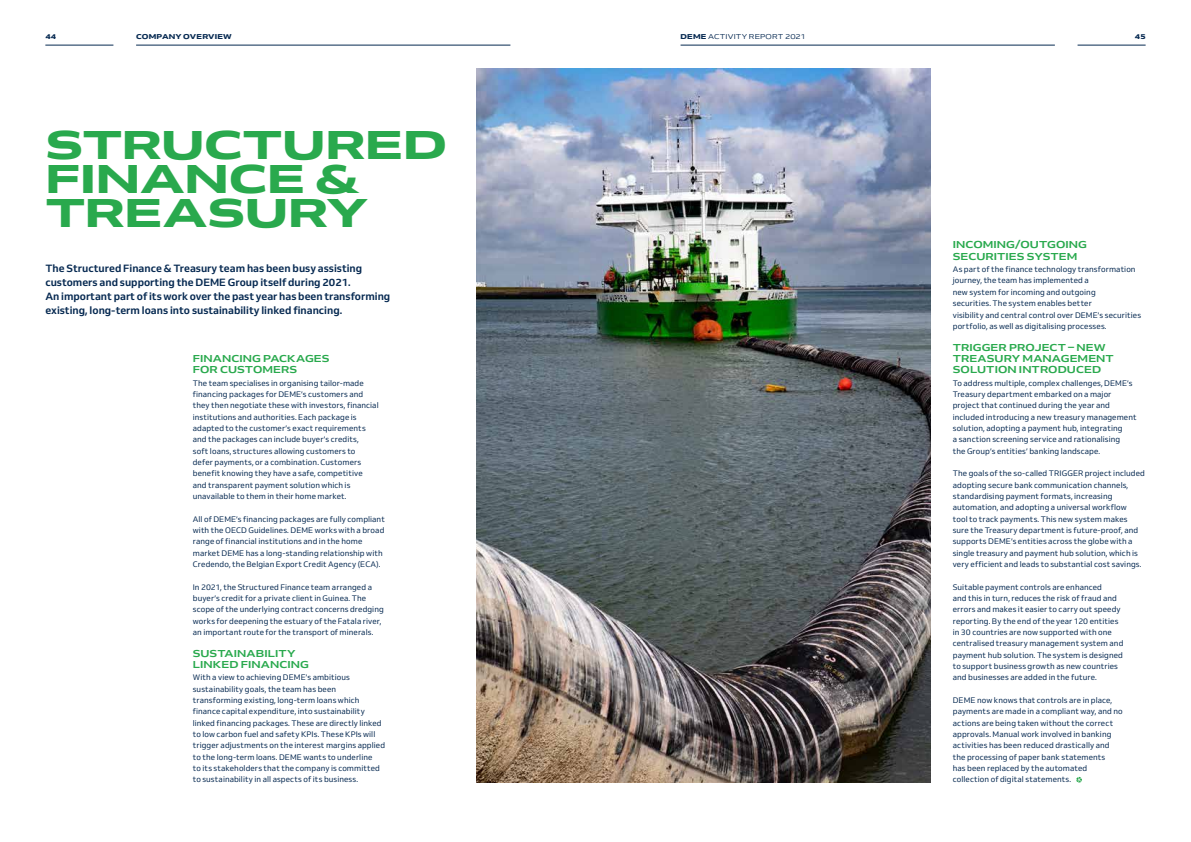
<style>
.page{position:relative;width:1191px;height:842px;background:#fff}
.page>*{position:absolute;margin:0;border:0;box-sizing:border-box;transform-origin:0 0}
.t1{font:800 expanded 40px/34px "Venn";letter-spacing:-.005em;color:#29a94d}
.t2{font:700 10.5px/14px "Venn";color:#062951}
.t3{font:700 semi-expanded 10px/11.3px "Venn";letter-spacing:.005em;color:#29a94d}
.t4{font:8px/11.3px "Venn";letter-spacing:.01em;color:#062951}
.t5{font:7px "Venn Semi Ex";letter-spacing:.02em;color:#062951}
.t6{font:800 7px "Venn Semi Ex";letter-spacing:.03em;color:#062951}
.s1{font-weight:800}
</style>
<div class="page">
<hr style="left:45px;top:45px;width:68px;height:1px;background:#062951">
<hr style="left:1077px;top:45px;width:68px;height:1px;background:#062951">
<hr style="left:136px;top:45px;width:374px;height:1px;background:#062951">
<hr style="left:680px;top:45px;width:374px;height:1px;background:#062951">
<img style="left:476px;top:68px;width:454px;height:714px">
<svg style="left:1076px;top:777px;width:6px;height:5px"></svg>
<p class="t6" style="left:45px;top:32px;width:12px">44</p>
<p class="t6" style="left:136px;top:32px;width:97px">COMPANY OVERVIEW</p>
<p class="t5" style="left:680px;top:32px;width:127px"><span class="s1">DEME</span> ACTIVITY REPORT 2021</p>
<p class="t6" style="left:1135px;top:32px;width:12px">45</p>
<h1 class="t1" style="left:45px;top:127px;width:403px">STRUCTURED<br>FINANCE &amp;<br>TREASURY</h1>
<p class="t2" style="left:45px;top:261px;width:346px">The Structured Finance &amp; Treasury team has been busy assisting customers and supporting the DEME Group itself during 2021.<br>An important part of its work over the past year has been transforming existing, long-term loans into sustainability linked financing.</p>
<p class="t3" style="left:193px;top:352px;width:138px">FINANCING PACKAGES<br>FOR CUSTOMERS</p>
<p class="t4" style="left:193px;top:377px;width:187px">The team specialises in organising tailor-made financing packages for DEME’s customers and they then negotiate these with investors, financial institutions and authorities. Each package is adapted to the customer’s exact requirements and the packages can include buyer’s credits,<br>soft loans, structures allowing customers to<br>defer payments, or a combination. Customers benefit knowing they have a safe, competitive<br>and transparent payment solution which is unavailable to them in their home market.</p>
<p class="t4" style="left:193px;top:513px;width:194px">All of DEME’s financing packages are fully compliant with the OECD Guidelines. DEME works with a broad range of financial institutions and in the home market DEME has a long-standing relationship with Credendo, the Belgian Export Credit Agency (ECA).</p>
<p class="t4" style="left:193px;top:581px;width:192px">In 2021, the Structured Finance team arranged a buyer’s credit for a private client in Guinea. The scope of the underlying contract concerns dredging works for deepening the estuary of the Fatala river, an important route for the transport of minerals.</p>
<p class="t3" style="left:193px;top:647px;width:117px">SUSTAINABILITY<br>LINKED FINANCING</p>
<p class="t4" style="left:193px;top:672px;width:194px">With a view to achieving DEME’s ambitious sustainability goals, the team has been transforming existing, long-term loans which finance capital expenditure, into sustainability linked financing packages. These are directly linked to low carbon fuel and safety KPIs. These KPIs will trigger adjustments on the interest margins applied to the long-term loans. DEME wants to underline<br>to its stakeholders that the company is committed to sustainability in all aspects of its business.</p>
<p class="t3" style="left:952px;top:239px;width:136px">INCOMING/OUTGOING<br>SECURITIES SYSTEM</p>
<p class="t4" style="left:952px;top:264px;width:190px">As part of the finance technology transformation journey, the team has implemented a<br>new system for incoming and outgoing<br>securities. The system enables better<br>visibility and central control over DEME’s securities portfolio, as well as digitalising processes.</p>
<p class="t3" style="left:952px;top:341px;width:163px">TRIGGER PROJECT – NEW<br>TREASURY MANAGEMENT<br>SOLUTION INTRODUCED</p>
<p class="t4" style="left:952px;top:377px;width:185px">To address multiple, complex challenges, DEME’s Treasury department embarked on a major project that continued during the year and included introducing a new treasury management solution, adopting a payment hub, integrating<br>a sanction screening service and rationalising<br>the Group’s entities’ banking landscape.</p>
<p class="t4" style="left:952px;top:468px;width:194px">The goals of the so-called TRIGGER project included adopting secure bank communication channels, standardising payment formats, increasing automation, and adopting a universal workflow<br>tool to track payments. This new system makes sure the Treasury department is future-proof, and supports DEME’s entities across the globe with a single treasury and payment hub solution, which is very efficient and leads to substantial cost savings.</p>
<p class="t4" style="left:952px;top:581px;width:172px">Suitable payment controls are enhanced<br>and this in turn, reduces the risk of fraud and errors and makes it easier to carry out speedy reporting. By the end of the year 120 entities in 30 countries are now supported with one centralised treasury management system and payment hub solution. The system is designed to support business growth as new countries and businesses are added in the future.</p>
<p class="t4" style="left:952px;top:694px;width:171px">DEME now knows that controls are in place, payments are made in a compliant way, and no actions are being taken without the correct approvals. Manual work involved in banking activities has been reduced drastically and the processing of paper bank statements<br>has been replaced by the automated collection of digital statements.</p>
</div>
